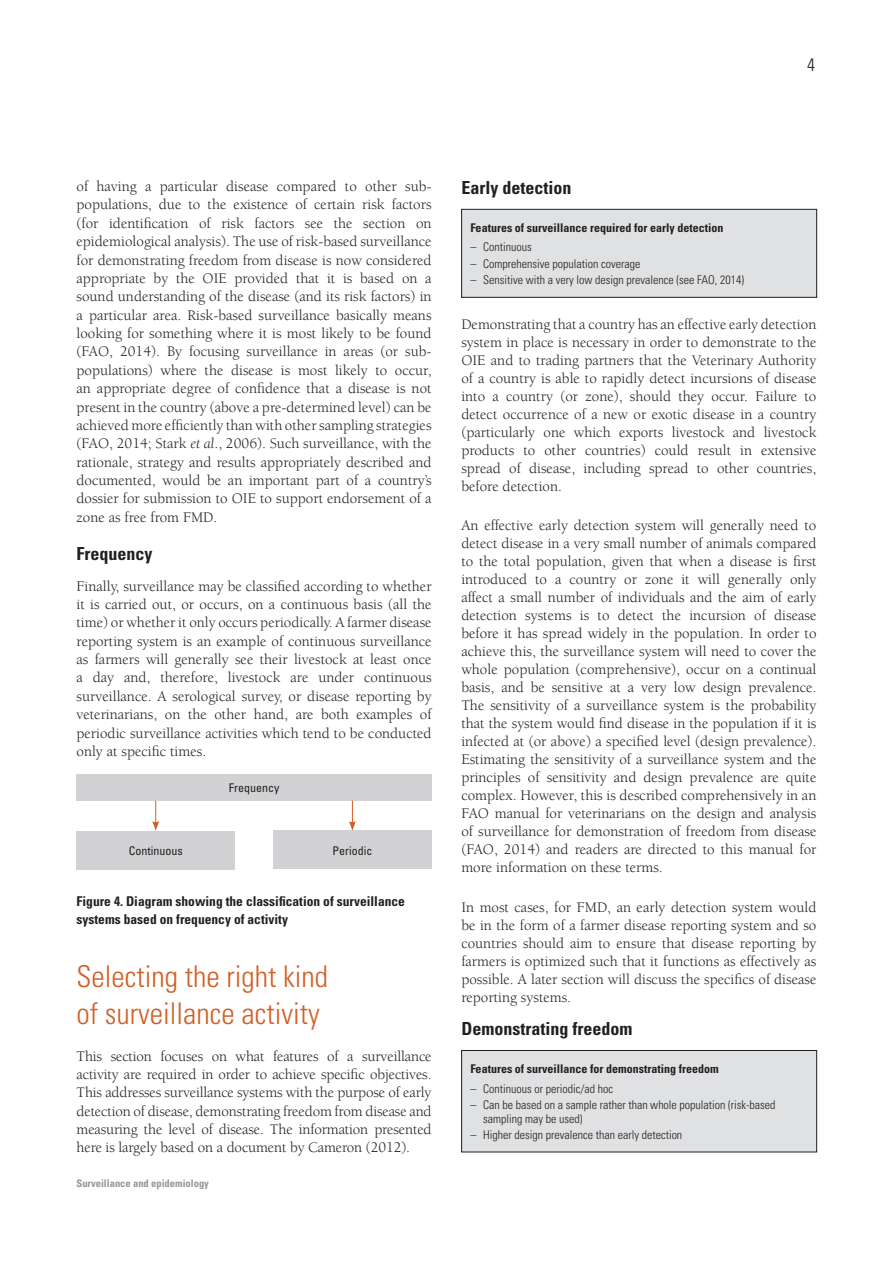
<style>
.page{position:relative;width:893px;height:1263px;background:#fff}
.page>*{position:absolute;margin:0;border:0;box-sizing:border-box;transform-origin:0 0}
.H-subtitle{font:300 condensed 30px/36.5px "Univers";color:#d26026}
.J-sub-title_2{font:700 condensed 18px "Univers";color:#231f20}
.t1{font:300 condensed 18px "Univers LT Std";color:#231f20}
.M-_Txt_courant{font:15px/18px "Berkeley";color:#231f20;text-align:justify}
.P-figures{font:700 condensed 13.5px/18.5px "Univers";color:#231f20}
.Body_Text_Indent{font:300 condensed 12px/13.5px "Univers";color:#231f20}
.Body_Text_Indent-2{font:700 condensed 12px "Univers";color:#231f20}
.S-txt-figuras{font:condensed 12px "Univers";color:#231f20}
.t2{font:700 condensed 10.5px "Univers LT Std";color:#939598}
.s1{font-style:italic}
</style>
<div class="page">
<div style="left:462px;top:209px;width:355px;height:88px;background:#e0e1e2"></div>
<div style="left:461px;top:209px;width:356px;height:89px;border:1px solid #231f20"></div>
<div style="left:462px;top:1050px;width:355px;height:102px;background:#e0e1e2"></div>
<div style="left:461px;top:1050px;width:356px;height:102px;border:1px solid #231f20"></div>
<div style="left:77px;top:774px;width:355px;height:27px;background:#d2d2d5"></div>
<div style="left:77px;top:831px;width:158px;height:38px;background:#d2d2d5"></div>
<div style="left:273px;top:831px;width:159px;height:38px;background:#d2d2d5"></div>
<svg style="left:152px;top:801px;width:7px;height:29px"></svg>
<svg style="left:349px;top:801px;width:7px;height:29px"></svg>
<p class="t1" style="left:807px;top:53px;width:9px">4</p>
<p class="M-_Txt_courant" style="left:77px;top:177px;width:357px;line-height:18.5px">of having a particular disease compared to other sub&shy;populations, due to the existence of certain risk factors (for identification of risk factors see the section on epidemiological analysis). The use of risk-based surveillance for demonstrating freedom from disease is now considered appropriate by the OIE provided that it is based on a sound understanding of the disease (and its risk factors) in a particular area. Risk-based surveillance basically means looking for something where it is most likely to be found (FAO, 2014). By focusing surveillance in areas (or sub&shy;populations) where the disease is most likely to occur, an appropriate degree of confidence that a disease is not present in the country (above a pre-determined level) can be achieved more efficiently than with other sampling strategies (FAO, 2014; Stark <span class="s1">et al</span>., 2006). Such surveillance, with the rationale, strategy and results appropriately described and documented, would be an important part of a country’s dossier for submission to OIE to support endorsement of a zone as free from FMD.</p>
<p class="J-sub-title_2" style="left:77px;top:543px;width:77px">Frequency</p>
<p class="M-_Txt_courant" style="left:77px;top:577px;width:357px;line-height:18.5px">Finally, surveillance may be classified according to whether it is carried out, or occurs, on a continuous basis (all the time) or whether it only occurs periodically. A farmer disease reporting system is an example of continuous surveillance as farmers will generally see their livestock at least once a day and, therefore, livestock are under continuous surveillance. A serological survey, or disease reporting by veterinarians, on the other hand, are both examples of periodic surveillance activities which tend to be conducted only at specific times.</p>
<p class="S-txt-figuras" style="left:229px;top:780px;width:52px">Frequency</p>
<p class="S-txt-figuras" style="left:129px;top:843px;width:55px">Continuous</p>
<p class="S-txt-figuras" style="left:332px;top:843px;width:41px">Periodic</p>
<p class="P-figures" style="left:77px;top:892px;width:330px">Figure 4. Diagram showing the classification of surveillance systems based on frequency of activity</p>
<p class="H-subtitle" style="left:77px;top:959px;width:253px">Selecting the right kind of surveillance activity</p>
<p class="M-_Txt_courant" style="left:77px;top:1047px;width:357px;line-height:18.5px">This section focuses on what features of a surveillance activity are required in order to achieve specific objectives.<br>This addresses surveillance systems with the purpose of early detection of disease, demonstrating freedom from disease and measuring the level of disease. The information presented here is largely based on a document by Cameron (2012).</p>
<p class="t2" style="left:77px;top:1177px;width:134px">Surveillance and epidemiology</p>
<p class="J-sub-title_2" style="left:461px;top:177px;width:111px">Early detection</p>
<p class="Body_Text_Indent-2" style="left:470px;top:220px;width:255px">Features of surveillance required for early detection</p>
<p class="Body_Text_Indent" style="left:470px;top:240px;width:63px">– Continuous</p>
<p class="Body_Text_Indent" style="left:470px;top:257px;width:171px">– Comprehensive population coverage</p>
<p class="Body_Text_Indent" style="left:470px;top:273px;width:275px">– Sensitive with a very low design prevalence (see FAO, 2014)</p>
<p class="M-_Txt_courant" style="left:461px;top:316px;width:357px">Demonstrating that a country has an effective early detection system in place is necessary in order to demonstrate to the OIE and to trading partners that the Veterinary Authority of a country is able to rapidly detect incursions of disease into a country (or zone), should they occur. Failure to detect occurrence of a new or exotic disease in a country (particularly one which exports livestock and livestock products to other countries) could result in extensive spread of disease, including spread to other countries, before detection.</p>
<p class="M-_Txt_courant" style="left:461px;top:517px;width:357px">An effective early detection system will generally need to detect disease in a very small number of animals compared to the total population, given that when a disease is first introduced to a country or zone it will generally only affect a small number of individuals and the aim of early detection systems is to detect the incursion of disease before it has spread widely in the population. In order to achieve this, the surveillance system will need to cover the whole population (comprehensive), occur on a continual basis, and be sensitive at a very low design prevalence.<br>The sensitivity of a surveillance system is the probability that the system would find disease in the population if it is infected at (or above) a specified level (design prevalence).<br>Estimating the sensitivity of a surveillance system and the principles of sensitivity and design prevalence are quite complex. However, this is described comprehensively in an FAO manual for veterinarians on the design and analysis of surveillance for demonstration of freedom from disease (FAO, 2014) and readers are directed to this manual for more information on these terms.</p>
<p class="M-_Txt_courant" style="left:461px;top:898px;width:357px">In most cases, for FMD, an early detection system would be in the form of a farmer disease reporting system and so countries should aim to ensure that disease reporting by farmers is optimized such that it functions as effectively as possible. A later section will discuss the specifics of disease reporting systems.</p>
<p class="J-sub-title_2" style="left:461px;top:1018px;width:172px">Demonstrating freedom</p>
<p class="Body_Text_Indent-2" style="left:470px;top:1061px;width:250px">Features of surveillance for demonstrating freedom</p>
<p class="Body_Text_Indent" style="left:470px;top:1081px;width:144px">– Continuous or periodic/ad hoc</p>
<p class="Body_Text_Indent" style="left:483px;top:1098px;width:294px;text-indent:-13px">– Can be based on a sample rather than whole population (risk-based sampling may be used)</p>
<p class="Body_Text_Indent" style="left:470px;top:1128px;width:213px">– Higher design prevalence than early detection</p>
</div>
